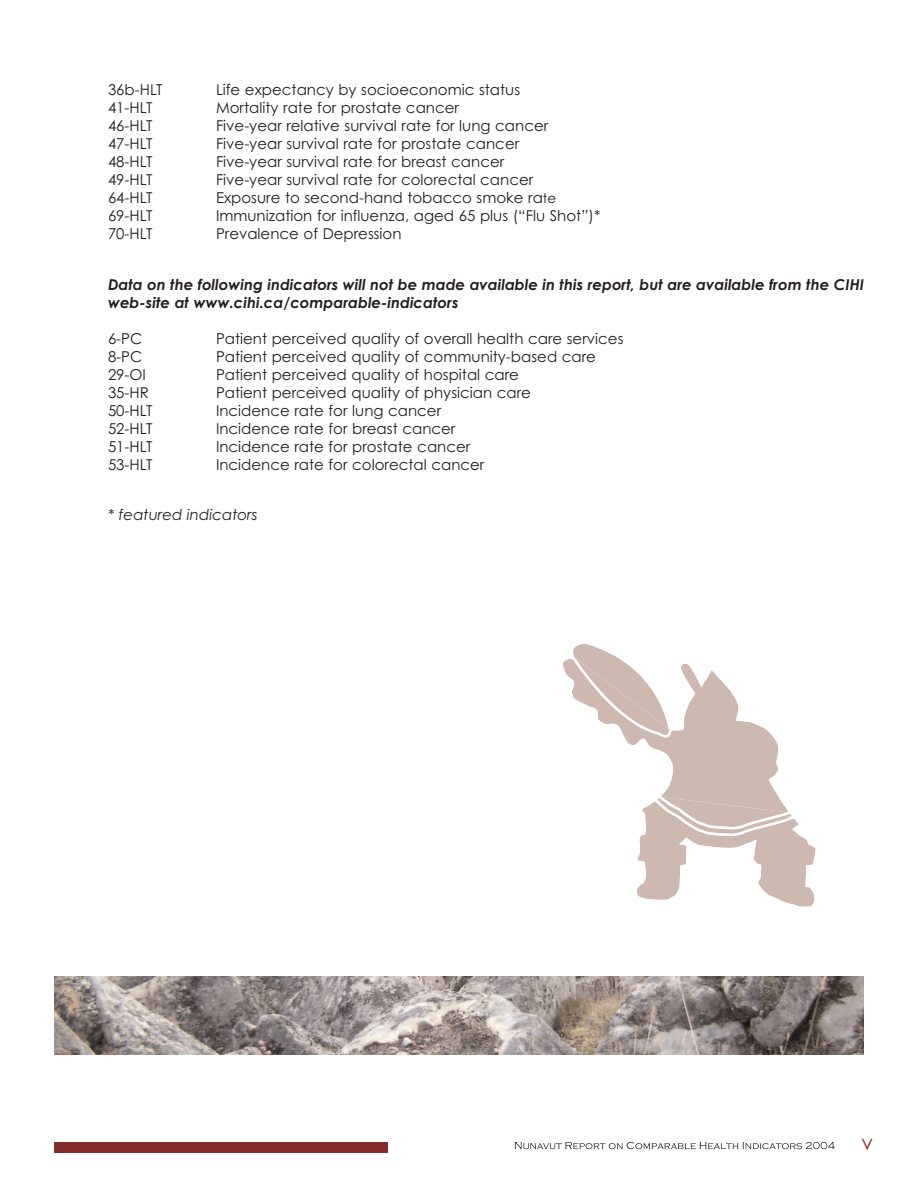
<style>
.page{position:relative;width:918px;height:1188px;background:#fff}
.page>*{position:absolute;margin:0;border:0;box-sizing:border-box;transform-origin:0 0}
.t1{font:21px "Century Gothic";color:#9b2f2d}
.t2{font:15px "Century Gothic";color:#231f20}
.t3{font:italic 700 15px/18px "Century Gothic";color:#231f20}
.t4{font:italic 15px "Century Gothic";color:#231f20}
.s1{font-size:13.5px}
</style>
<div class="page">
<hr style="left:320px;top:1152px;width:515px;height:2px;background:#9b2f2c">
<svg style="left:54px;top:1142px;width:334px;height:12px;background:#8f3e3d"></svg>
<svg style="left:515px;top:1142px;width:320px;height:7px"></svg>
<img style="left:54px;top:977px;width:810px;height:78px">
<svg style="left:562px;top:644px;width:254px;height:263px"></svg>
<svg style="left:655px;top:796px;width:139px;height:40px"></svg>
<svg style="left:571px;top:655px;width:100px;height:82px"></svg>
<p class="t2" style="left:108px;top:81px;width:56px">36b-HLT</p>
<p class="t2" style="left:216px;top:81px;width:306px">Life expectancy by socioeconomic status</p>
<p class="t2" style="left:108px;top:99px;width:46px">41-HLT</p>
<p class="t2" style="left:216px;top:99px;width:245px">Mortality rate for prostate cancer</p>
<p class="t2" style="left:108px;top:117px;width:46px">46-HLT</p>
<p class="t2" style="left:216px;top:117px;width:334px">Five-year relative survival rate for lung cancer</p>
<p class="t2" style="left:108px;top:135px;width:46px">47-HLT</p>
<p class="t2" style="left:216px;top:135px;width:305px">Five-year survival rate for prostate cancer</p>
<p class="t2" style="left:108px;top:153px;width:46px">48-HLT</p>
<p class="t2" style="left:216px;top:153px;width:290px">Five-year survival rate for breast cancer</p>
<p class="t2" style="left:108px;top:171px;width:46px">49-HLT</p>
<p class="t2" style="left:216px;top:171px;width:319px">Five-year survival rate for colorectal cancer</p>
<p class="t2" style="left:108px;top:189px;width:46px">64-HLT</p>
<p class="t2" style="left:216px;top:189px;width:342px">Exposure to second-hand tobacco smoke ra<span class="s1">te</span></p>
<p class="t2" style="left:108px;top:207px;width:46px">69-HLT</p>
<p class="t2" style="left:216px;top:207px;width:386px">Immunization for influenza, aged 65 plus (“Flu Shot”)*</p>
<p class="t2" style="left:108px;top:225px;width:46px">70-HLT</p>
<p class="t2" style="left:216px;top:225px;width:187px">Prevalence of Depression</p>
<p class="t3" style="left:108px;top:276px;width:758px">Data on the following indicators will not be made available in this report, but are available from the CIHI web-site at www.cihi.ca/comparable-indicators</p>
<p class="t2" style="left:108px;top:330px;width:36px">6-PC</p>
<p class="t2" style="left:216px;top:330px;width:409px">Patient perceived quality of overall health care services</p>
<p class="t2" style="left:108px;top:348px;width:36px">8-PC</p>
<p class="t2" style="left:216px;top:348px;width:382px">Patient perceived quality of community-based care</p>
<p class="t2" style="left:108px;top:366px;width:40px">29-OI</p>
<p class="t2" style="left:216px;top:366px;width:305px">Patient perceived quality of hospital care</p>
<p class="t2" style="left:108px;top:384px;width:42px">35-HR</p>
<p class="t2" style="left:216px;top:384px;width:316px">Patient perceived quality of physician care</p>
<p class="t2" style="left:108px;top:402px;width:46px">50-HLT</p>
<p class="t2" style="left:216px;top:402px;width:227px">Incidence rate for lung cancer</p>
<p class="t2" style="left:108px;top:420px;width:46px">52-HLT</p>
<p class="t2" style="left:216px;top:420px;width:241px">Incidence rate for breast cancer</p>
<p class="t2" style="left:108px;top:438px;width:46px">51-HLT</p>
<p class="t2" style="left:216px;top:438px;width:256px">Incidence rate for prostate cancer</p>
<p class="t2" style="left:108px;top:456px;width:46px">53-HLT</p>
<p class="t2" style="left:216px;top:456px;width:270px">Incidence rate for colorectal cancer</p>
<p class="t4" style="left:108px;top:506px;width:151px">* featured indicators</p>
<h1 class="t1" style="left:862px;top:1130px;width:13px">v</h1>
</div>
